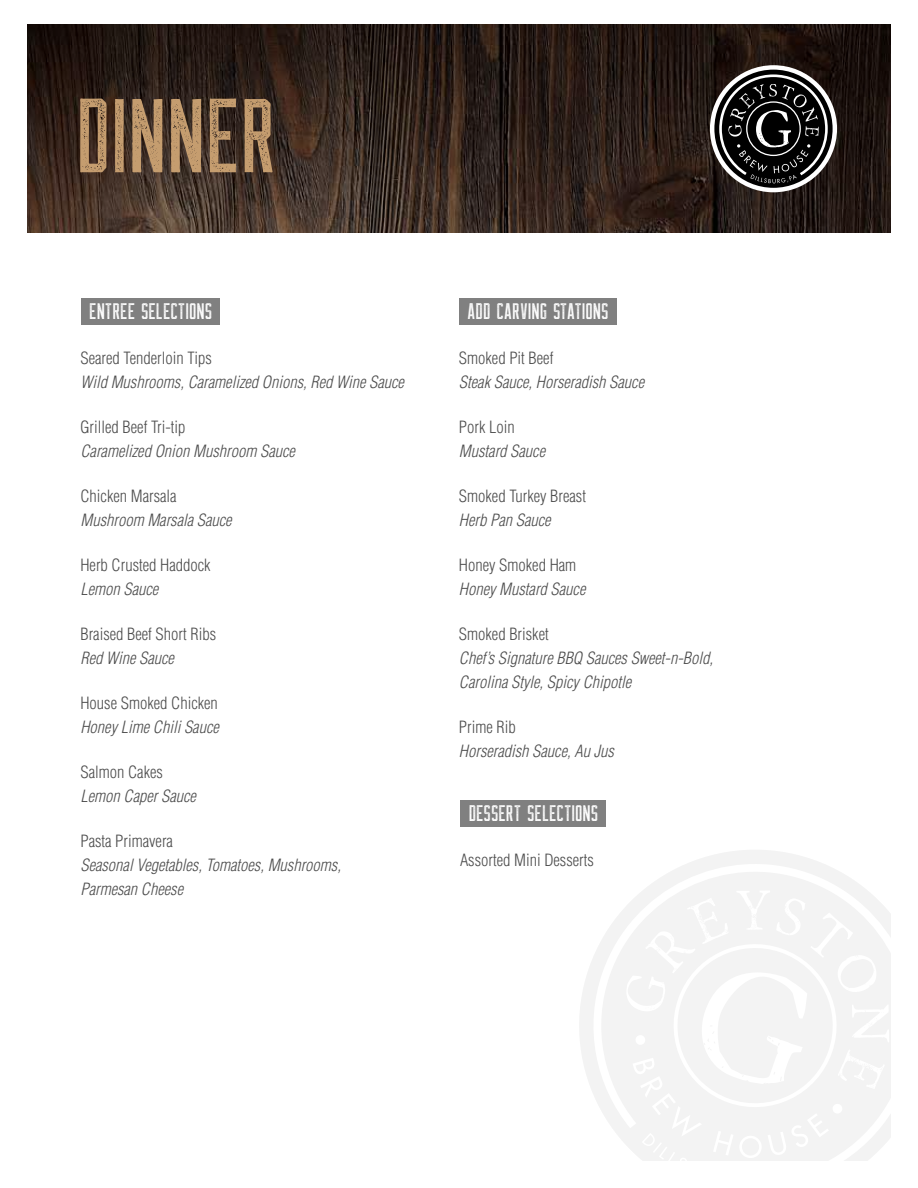
<style>
.page{position:relative;width:918px;height:1188px;background:#fff}
.page>*{position:absolute;margin:0;border:0;box-sizing:border-box;transform-origin:0 0}
.t1{font:105px "The Farmer Textured";color:#c59d6f}
.t2{font:22.5px "The Farmer Textured";color:#fff}
.t3{font:italic 300 condensed 16.5px/24px "Helvetica";color:#4d4d4d}
.t4{font:300 condensed 16.5px "Helvetica";color:#4d4d4d}
</style>
<div class="page">
<div style="left:81px;top:298px;width:139px;height:26px;background:#808080"></div>
<svg style="left:27px;top:24px;width:864px;height:208px;background:#30221b"></svg>
<div style="left:460px;top:800px;width:146px;height:27px;background:#808080"></div>
<div style="left:459px;top:298px;width:157px;height:26px;background:#808080"></div>
<svg style="left:579px;top:977px;width:8px;height:98px"></svg>
<svg style="left:587px;top:850px;width:304px;height:294px"></svg>
<svg style="left:626px;top:890px;width:263px;height:271px"></svg>
<div style="left:710px;top:65px;width:127px;height:127px;background:#fff;border-radius:50%"></div>
<svg style="left:714px;top:70px;width:119px;height:118px"></svg>
<svg style="left:718px;top:73px;width:111px;height:110px;background:#393837"></svg>
<h1 class="t1" style="left:76px;top:93px;width:202px">DINNER</h1>
<h2 class="t2" style="left:89px;top:302px;width:124px">ENTREE SELECTIONS</h2>
<p class="t4" style="left:80px;top:348px;width:133px">Seared Tenderloin Tips</p>
<p class="t3" style="left:80px;top:370px;width:325px">Wild Mushrooms, Caramelized Onions, Red Wine Sauce</p>
<p class="t4" style="left:80px;top:417px;width:107px">Grilled Beef Tri-tip</p>
<p class="t3" style="left:80px;top:439px;width:216px">Caramelized Onion Mushroom Sauce</p>
<p class="t4" style="left:80px;top:486px;width:98px">Chicken Marsala</p>
<p class="t3" style="left:80px;top:508px;width:153px">Mushroom Marsala Sauce</p>
<p class="t4" style="left:80px;top:555px;width:132px">Herb Crusted Haddock</p>
<p class="t3" style="left:80px;top:577px;width:79px">Lemon Sauce</p>
<p class="t4" style="left:80px;top:624px;width:137px">Braised Beef Short Ribs</p>
<p class="t3" style="left:80px;top:646px;width:95px">Red Wine Sauce</p>
<p class="t4" style="left:80px;top:693px;width:139px">House Smoked Chicken</p>
<p class="t3" style="left:80px;top:715px;width:140px">Honey Lime Chili Sauce</p>
<p class="t4" style="left:80px;top:762px;width:84px">Salmon Cakes</p>
<p class="t3" style="left:80px;top:784px;width:117px">Lemon Caper Sauce</p>
<p class="t4" style="left:80px;top:831px;width:94px">Pasta Primavera</p>
<p class="t3" style="left:80px;top:853px;width:262px">Seasonal Vegetables, Tomatoes, Mushrooms,<br>Parmesan Cheese</p>
<h2 class="t2" style="left:467px;top:302px;width:143px">ADD CARVING STATIONS</h2>
<p class="t4" style="left:459px;top:348px;width:96px">Smoked Pit Beef</p>
<p class="t3" style="left:459px;top:370px;width:187px">Steak Sauce, Horseradish Sauce</p>
<p class="t4" style="left:459px;top:417px;width:57px">Pork Loin</p>
<p class="t3" style="left:459px;top:439px;width:88px">Mustard Sauce</p>
<p class="t4" style="left:459px;top:486px;width:129px">Smoked Turkey Breast</p>
<p class="t3" style="left:459px;top:508px;width:93px">Herb Pan Sauce</p>
<p class="t4" style="left:459px;top:555px;width:119px">Honey Smoked Ham</p>
<p class="t3" style="left:459px;top:577px;width:128px">Honey Mustard Sauce</p>
<p class="t4" style="left:459px;top:624px;width:91px">Smoked Brisket</p>
<p class="t3" style="left:459px;top:646px;width:256px">Chef’s Signature BBQ Sauces Sweet-n-Bold,<br>Carolina Style, Spicy Chipotle</p>
<p class="t4" style="left:459px;top:717px;width:58px">Prime Rib</p>
<p class="t3" style="left:459px;top:739px;width:156px">Horseradish Sauce, Au Jus</p>
<h2 class="t2" style="left:469px;top:804px;width:131px">DESSERT SELECTIONS</h2>
<p class="t4" style="left:460px;top:850px;width:135px">Assorted Mini Desserts</p>
</div>
